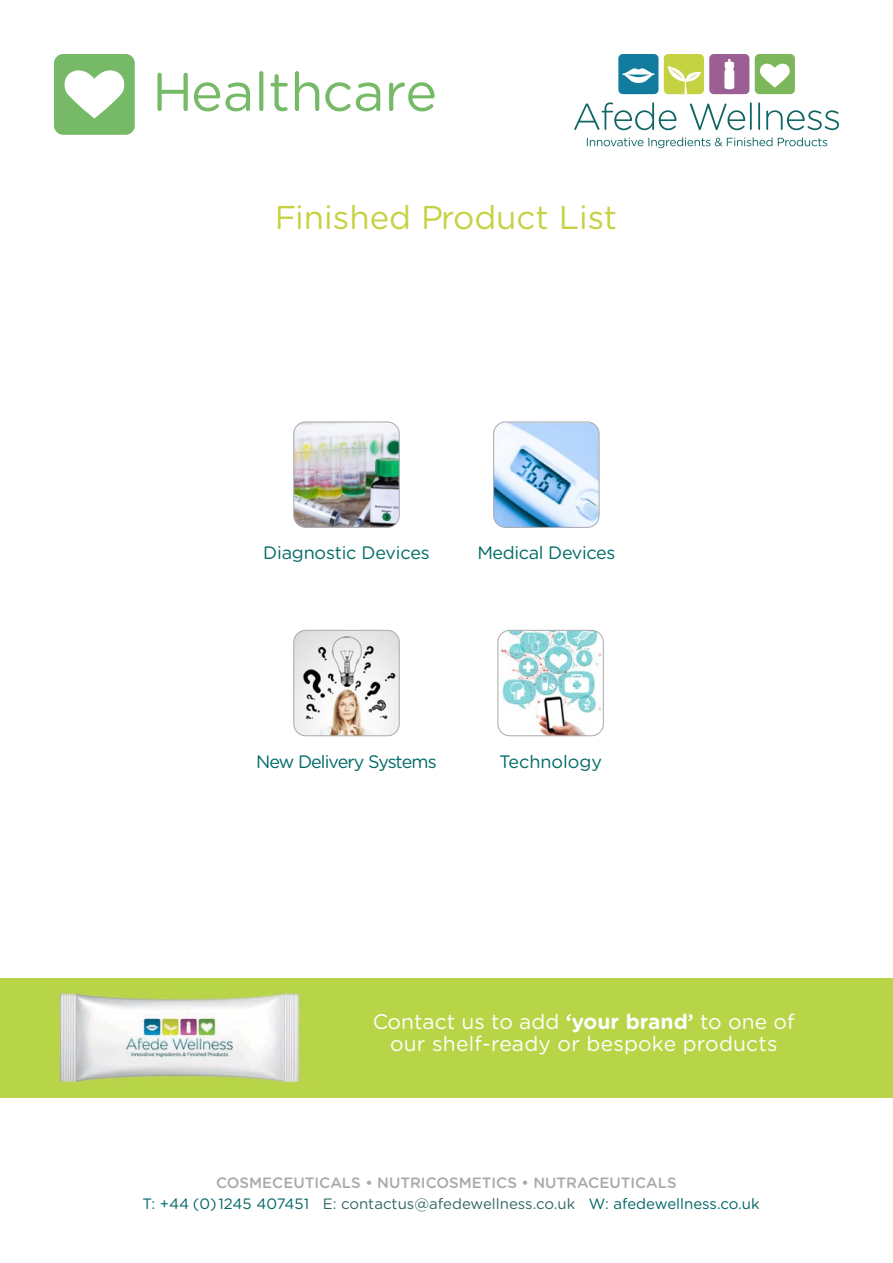
<style>
.page{position:relative;width:893px;height:1263px;background:#fff}
.page>*{position:absolute;margin:0;border:0;box-sizing:border-box;transform-origin:0 0}
.t1{font:54px "Gotham Rounded";color:#76ba67}
.t2{font:33px "Gotham Rounded";color:#c6d244}
.t3{font:21px/22.5px "Gotham Rounded";letter-spacing:.01em;color:#fff;text-align:center}
.t4{font:18px "Gotham Rounded";letter-spacing:-.02em;color:#006b67}
.t5{font:18px "Gotham Rounded";letter-spacing:-.05em;color:#006b67}
.t6{font:18px "Gotham Rounded";color:#006b67}
.t7{font:500 15px/21.8px "Gotham Rounded";color:#a8a9ad;text-align:center}
.s1{font-weight:700}
.s2{font-weight:400;color:#066}
.s3{font-weight:400;color:#366}
</style>
<div class="page">
<div style="left:0;top:978px;width:893px;height:119px;background:#b8d548"></div>
<svg style="left:574px;top:102px;width:102px;height:28px"></svg>
<svg style="left:690px;top:104px;width:55px;height:26px"></svg>
<hr style="left:750px;top:102px;width:2px;height:28px;background:#106665">
<hr style="left:758px;top:102px;width:2px;height:28px;background:#106665">
<svg style="left:766px;top:110px;width:73px;height:20px"></svg>
<svg style="left:587px;top:137px;width:185px;height:11px"></svg>
<svg style="left:778px;top:137px;width:49px;height:9px"></svg>
<div style="left:618px;top:54px;width:40px;height:40px;background:#127c9f;border-radius:5px"></div>
<div style="left:664px;top:54px;width:40px;height:40px;background:#c5d242;border-radius:5px"></div>
<div style="left:709px;top:54px;width:40px;height:40px;background:#9b5f93;border-radius:5px"></div>
<div style="left:755px;top:54px;width:40px;height:40px;background:#7cb75b;border-radius:5px"></div>
<svg style="left:622px;top:68px;width:33px;height:15px"></svg>
<svg style="left:668px;top:66px;width:33px;height:28px"></svg>
<svg style="left:724px;top:59px;width:10px;height:30px"></svg>
<svg style="left:760px;top:64px;width:30px;height:24px"></svg>
<img style="left:295px;top:423px;width:103px;height:103px">
<div style="left:293px;top:421px;width:107px;height:107px;border:1px solid #a8a9ad;border-radius:12px"></div>
<img style="left:495px;top:423px;width:104px;height:104px">
<div style="left:493px;top:421px;width:106px;height:107px;border:1px solid #a8a9ad;border-radius:12px"></div>
<img style="left:295px;top:630px;width:103px;height:106px">
<div style="left:293px;top:630px;width:107px;height:106px;border:1px solid #a8a9ad;border-radius:12px"></div>
<img style="left:499px;top:630px;width:103px;height:106px">
<div style="left:497px;top:630px;width:107px;height:106px;border:1px solid #a8a9ad;border-radius:12px"></div>
<img style="left:58px;top:992px;width:243px;height:91px">
<svg style="left:54px;top:54px;width:81px;height:81px"></svg>
<h1 class="t1" style="left:152px;top:55px;width:287px">Healthcare</h1>
<h2 class="t2" style="left:275px;top:195px;width:344px">Finished Product List</h2>
<p class="t4" style="left:263px;top:540px;width:168px">Diagnostic Devices</p>
<p class="t4" style="left:477px;top:540px;width:139px">Medical Devices</p>
<p class="t5" style="left:256px;top:749px;width:182px">New Delivery Systems</p>
<p class="t6" style="left:499px;top:749px;width:104px">Technology</p>
<h3 class="t3" style="left:373px;top:1009px;width:424px">Contact us to add <span class="s1">‘your brand’</span> to one of our shelf-ready or bespoke products</h3>
<p class="t7" style="left:142px;top:1171px;width:619px">COSMECEUTICALS • NUTRICOSMETICS • NUTRACEUTICALS<br><span class="s2">T: +44 (0) 1245 407451</span> <span class="s3">E: contactus@afedewellness.co.uk</span> <span class="s2">W: afedewellness.co.uk</span></p>
</div>
